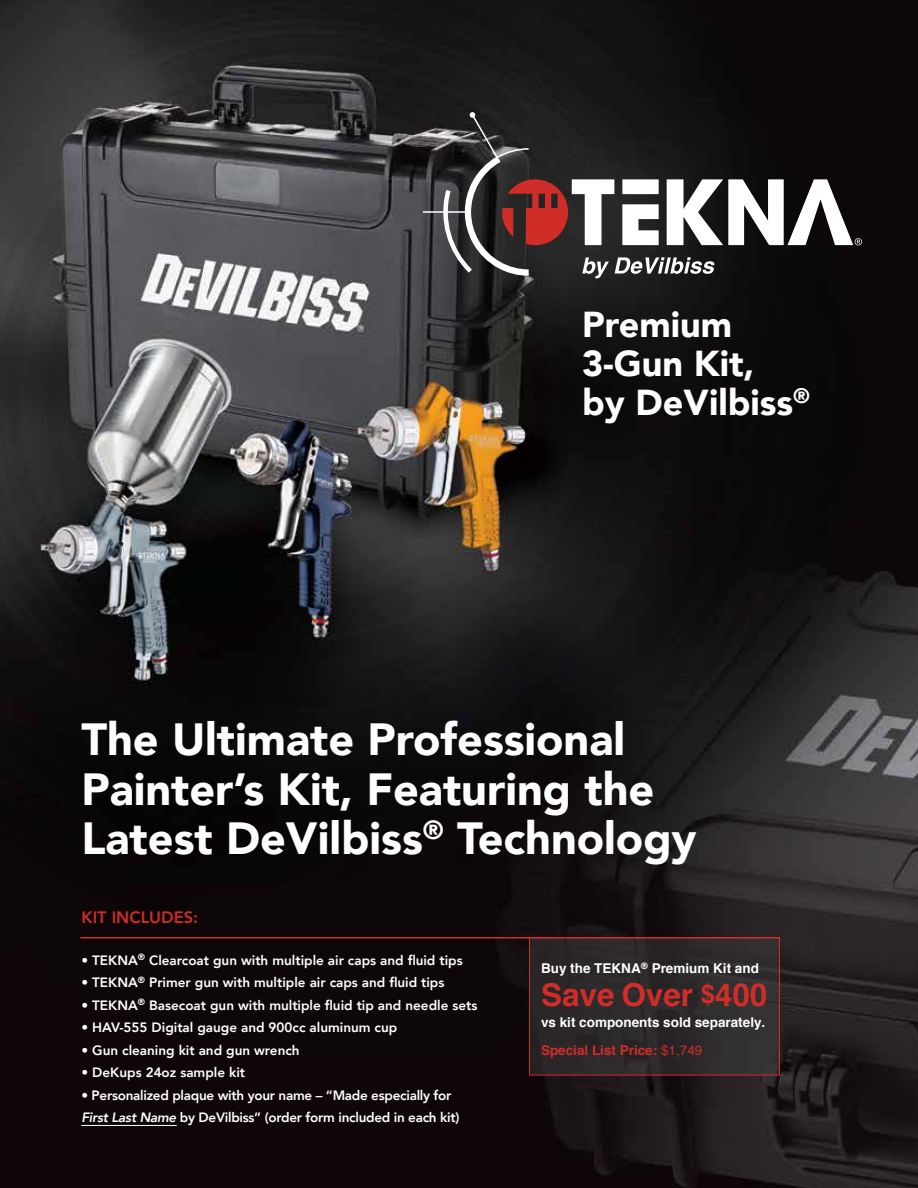
<style>
.page{position:relative;width:918px;height:1188px;background:#fff}
.page>*{position:absolute;margin:0;border:0;box-sizing:border-box;transform-origin:0 0}
.t1{font:900 45px/49.5px "Avenir";color:#fff}
.t2{font:900 36px/39px "Avenir";color:#fff}
.t3{font:700 31.5px "Helvetica";color:#d02d28}
.t4{font:800 16.5px "Avenir";color:#d02d28}
.t5{font:800 13.5px "Avenir";color:#fff}
.t6{font:800 13.5px/22.5px "Avenir";letter-spacing:-.02em;color:#fff}
.t7{font:700 13.5px/28.2px "Helvetica";color:#fff}
.s1{font-style:italic}
.s2{font-size:25.5px}
.s3{color:#d02d28}
.s4{font-weight:400;color:#d02d28}
</style>
<div class="page">
<img style="left:0;top:0;width:918px;height:1188px">
<hr style="left:423px;top:211px;width:45px;height:2px;background:#fff">
<svg style="left:440px;top:112px;width:422px;height:166px"></svg>
<div style="left:529px;top:938px;width:251px;height:137px;background:#2d2a2c"></div>
<div style="left:529px;top:937px;width:251px;height:138px;border:1px solid #d02d28"></div>
<hr style="left:80px;top:937px;width:700px;height:2px;background:#d02d28">
<hr style="left:81px;top:1125px;width:96px;height:1px;background:#fff">
<h2 class="t2" style="left:582px;top:304px;width:229px">Premium<br>3-Gun Kit,<br>by DeVilbiss<sup>®</sup></h2>
<h1 class="t1" style="left:81px;top:714px;width:617px">The Ultimate Professional<br>Painter’s Kit, Featuring the<br>Latest DeVilbiss<sup>®</sup> Technology</h1>
<p class="t4" style="left:81px;top:904px;width:118px">KIT INCLUDES:</p>
<p class="t5" style="left:81px;top:949px;width:383px">• TEKNA<sup>®</sup> Clearcoat gun with multiple air caps and fluid tips</p>
<p class="t5" style="left:81px;top:972px;width:365px">• TEKNA<sup>®</sup> Primer gun with multiple air caps and fluid tips</p>
<p class="t5" style="left:81px;top:994px;width:398px">• TEKNA<sup>®</sup> Basecoat gun with multiple fluid tip and needle sets</p>
<p class="t5" style="left:81px;top:1017px;width:317px">• HAV-555 Digital gauge and 900cc aluminum cup</p>
<p class="t5" style="left:81px;top:1039px;width:220px">• Gun cleaning kit and gun wrench</p>
<p class="t5" style="left:81px;top:1062px;width:165px">• DeKups 24oz sample kit</p>
<p class="t6" style="left:81px;top:1084px;width:379px">• Personalized plaque with your name – “Made especially for<br><span class="s1">First Last Name</span> by DeVilbiss” (order form included in each kit)</p>
<p class="t7" style="left:541px;top:954px;width:219px">Buy the TEKNA<sup>®</sup> Premium Kit and</p>
<h3 class="t3" style="left:541px;top:975px;width:228px">Save Over <span class="s2">$</span>400</h3>
<p class="t7" style="left:541px;top:1008px;width:226px">vs kit components sold separately.<br><span class="s3">Special List Price:</span> <span class="s4">$1,749</span></p>
</div>
